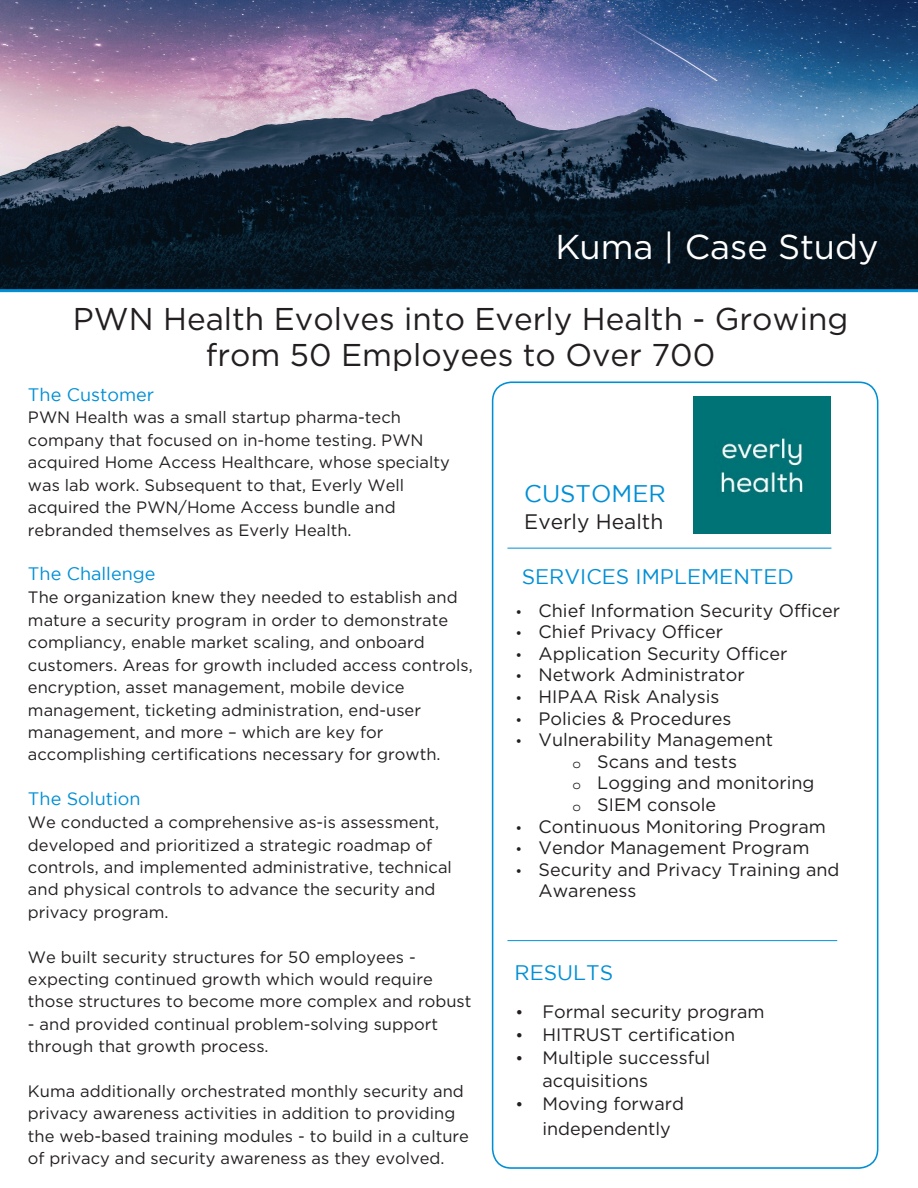
<style>
.page{position:relative;width:918px;height:1188px;background:#fff}
.page>*{position:absolute;margin:0;border:0;box-sizing:border-box;transform-origin:0 0}
.t1{font:34.5px "Gotham";color:#fff}
.t2{font:31.5px/36px "Gotham";color:#231f20;text-align:center}
.t3{font:24px "Gotham";color:#008fd5}
.t4{font:21px "Gotham";color:#008fd5}
.t5{font:21px "Gotham";color:#231f20}
.t6{font:18px/21.6px "Gotham";color:#231f20}
.t7{font:18px "Gotham";color:#008fd5}
.t8{font:16.5px/22.4px "Gotham";color:#231f20}
.s1{font-style:inherit}
.s2{font-size:14.1px}
.s3{font-family:"Courier Std";font-size:14.1px}
.s4{font-size:16.5px}
</style>
<div class="page">
<img style="left:0;top:0;width:918px;height:289px">
<div style="left:492px;top:381px;width:386px;height:788px;border:2px solid #008fd5;border-radius:19px"></div>
<hr style="left:0;top:289px;width:918px;height:3px;background:#008fd5">
<hr style="left:507px;top:548px;width:324px;height:1px;background:#008fd5">
<hr style="left:507px;top:940px;width:330px;height:1px;background:#008fd5">
<img style="left:693px;top:396px;width:138px;height:138px">
<p class="t1" style="left:555px;top:224px;width:325px">Kuma | Case Study</p>
<p class="t2" style="left:73px;top:301px;width:777px">PWN Health Evolves into Everly Health - Growing from 50 Employees to Over 700</p>
<p class="t7" style="left:28px;top:384px;width:128px">The Customer</p>
<p class="t8" style="left:28px;top:406px;width:423px">PWN Health was a small startup pharma-tech company that focused on in-home testing. PWN acquired Home Access Healthcare, whose specialty was lab work. Subsequent to that, Everly Well acquired the PWN/Home Access bundle and rebranded themselves as Everly Health.</p>
<p class="t7" style="left:28px;top:564px;width:129px">The Challenge</p>
<p class="t8" style="left:28px;top:586px;width:446px">The organization knew they needed to establish and mature a security program in order to demonstrate compliancy, enable market scaling, and onboard customers. Areas for growth included access controls, encryption, asset management, mobile device management, ticketing administration, end-user management, and more – which are key for accomplishing certifications necessary for growth.</p>
<p class="t7" style="left:28px;top:789px;width:114px">The Solution</p>
<p class="t8" style="left:28px;top:811px;width:425px">We conducted a comprehensive as-is assessment, developed and prioritized a strategic roadmap of controls, and implemented administrative, technical and physical controls to advance the security and privacy program.</p>
<p class="t8" style="left:28px;top:945px;width:445px">We built security structures for 50 employees - expecting continued growth which would require those structures to become more complex and robust</p>
<p class="t8" style="left:28px;top:1012px;width:412px">- and provided continual problem-solving support through that growth process.</p>
<p class="t8" style="left:28px;top:1080px;width:442px">Kuma additionally orchestrated monthly security and privacy awareness activities in addition to providing the web-based training modules - to build in a culture of privacy and security awareness as they evolved.</p>
<p class="t3" style="left:524px;top:480px;width:143px">CUSTOMER</p>
<p class="t5" style="left:524px;top:510px;width:141px">Everly Health</p>
<p class="t4" style="left:522px;top:564px;width:274px">SERVICE<span class="s1">S</span> IMPLEMENTED</p>
<p class="t6" style="left:515px;top:599px;width:326px"><span class="s2">•</span> Chief Information Security Officer</p>
<p class="t6" style="left:515px;top:621px;width:209px"><span class="s2">•</span> Chief Privacy Officer</p>
<p class="t6" style="left:515px;top:642px;width:273px"><span class="s2">•</span> Application Security Officer</p>
<p class="t6" style="left:515px;top:664px;width:231px"><span class="s2">•</span> Network Administrator</p>
<p class="t6" style="left:515px;top:685px;width:206px"><span class="s2">•</span> HIPAA Risk Analysis</p>
<p class="t6" style="left:515px;top:707px;width:218px"><span class="s2">•</span> Policies &amp; Procedures</p>
<p class="t6" style="left:572px;top:729px;width:244px;text-indent:-57px"><span class="s2">•</span> Vulnerability Management<br><span class="s3">o</span> Scans and tests<br><span class="s3">o</span> Logging and monitoring <span class="s3">o</span> SIEM console</p>
<p class="t6" style="left:515px;top:815px;width:312px"><span class="s2">•</span> Continuous Monitoring Program</p>
<p class="t6" style="left:515px;top:837px;width:296px"><span class="s2">•</span> Vendor Management Program</p>
<p class="t6" style="left:539px;top:858px;width:302px;text-indent:-23px"><span class="s2">•</span> Security and Privacy Training and<br>Awareness</p>
<p class="t4" style="left:515px;top:961px;width:100px">RESULTS</p>
<p class="t6" style="left:515px;top:1000px;width:251px"><span class="s4">•</span> Formal security program</p>
<p class="t6" style="left:515px;top:1023px;width:221px"><span class="s4">•</span> HITRUST certification</p>
<p class="t6" style="left:542px;top:1046px;width:169px;line-height:23px;text-indent:-27px"><span class="s4">•</span> Multiple successful acquisitions</p>
<p class="t6" style="left:542px;top:1090px;width:143px;line-height:25.7px;text-indent:-27px"><span class="s4">•</span> Moving forward independently</p>
</div>
